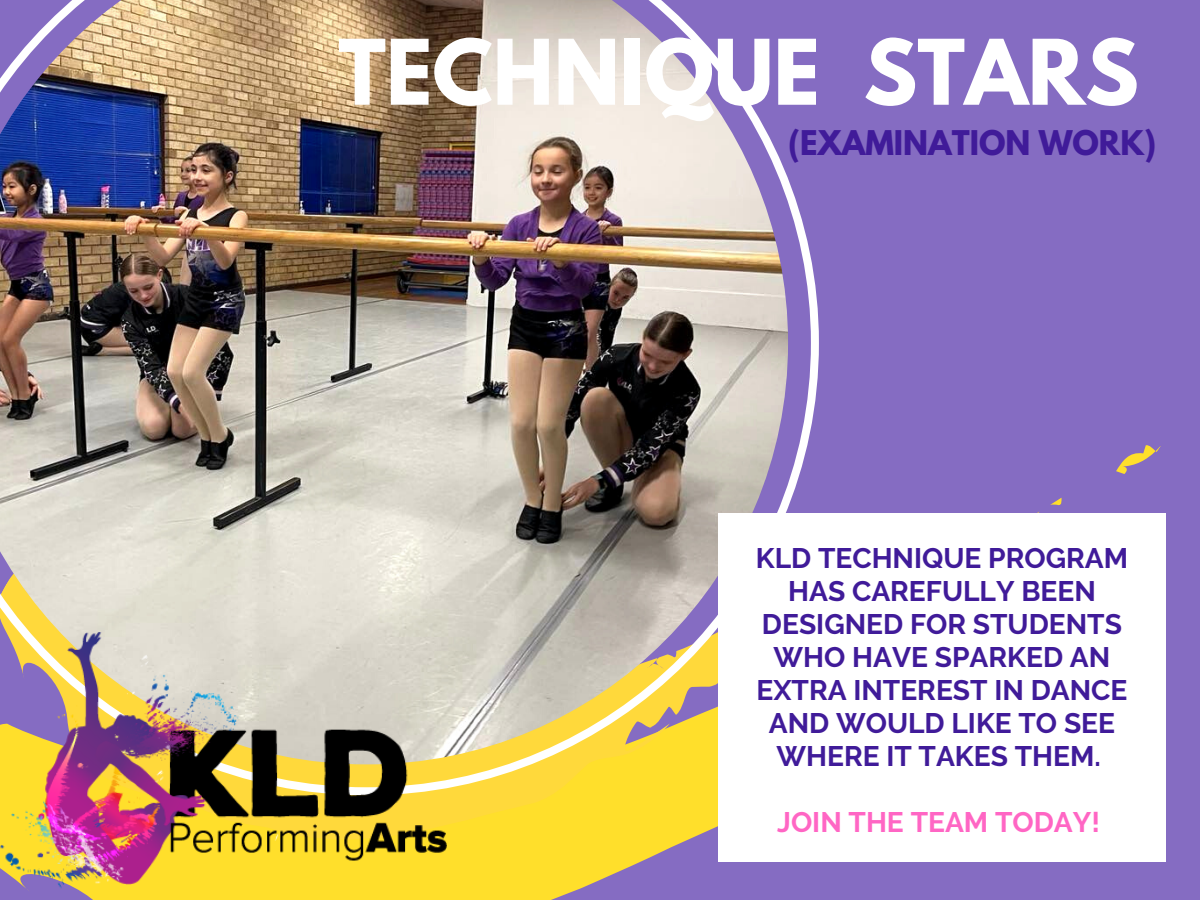
<style>
.page{position:relative;width:1200px;height:900px;background:#856cc2}
.page>*{position:absolute;margin:0;border:0;box-sizing:border-box;transform-origin:0 0}
.t1{font:700 80px "League Spartan";color:#fff}
.t2{font:700 30.2px "League Spartan";color:#401b99}
.t3{font:700 28.2px/33px "Raleway";color:#401b99;text-align:center}
.t4{font:700 28.2px "Raleway";color:#ff66c4}
</style>
<div class="page">
<svg style="left:1017px;top:497px;width:88px;height:17px"></svg>
<svg style="left:1116px;top:445px;width:45px;height:29px"></svg>
<svg style="left:447px;top:795px;width:272px;height:105px;fill:#ffdf2b"></svg>
<svg style="left:447px;top:179px;width:372px;height:616px"></svg>
<img style="left:0;top:0;width:788px;height:764px">
<img style="left:0;top:632px;width:447px;height:268px">
<div style="left:719px;top:514px;width:447px;height:348px;background:#fff"></div>
<h1 class="t1" style="left:338px;top:33px;width:802px">TECHNIQUE STARS</h1>
<p class="t2" style="left:788px;top:128px;width:370px">(EXAMINATION WORK)</p>
<p class="t3" style="left:756px;top:542px;width:374px">KLD TECHNIQUE PROGRAM<br>HAS CAREFULLY BEEN<br>DESIGNED FOR STUDENTS<br>WHO HAVE SPARKED AN<br>EXTRA INTEREST IN DANCE<br>AND WOULD LIKE TO SEE<br>WHERE IT TAKES THEM.</p>
<p class="t4" style="left:777px;top:805px;width:324px">JOIN THE TEAM TODAY!</p>
</div>
